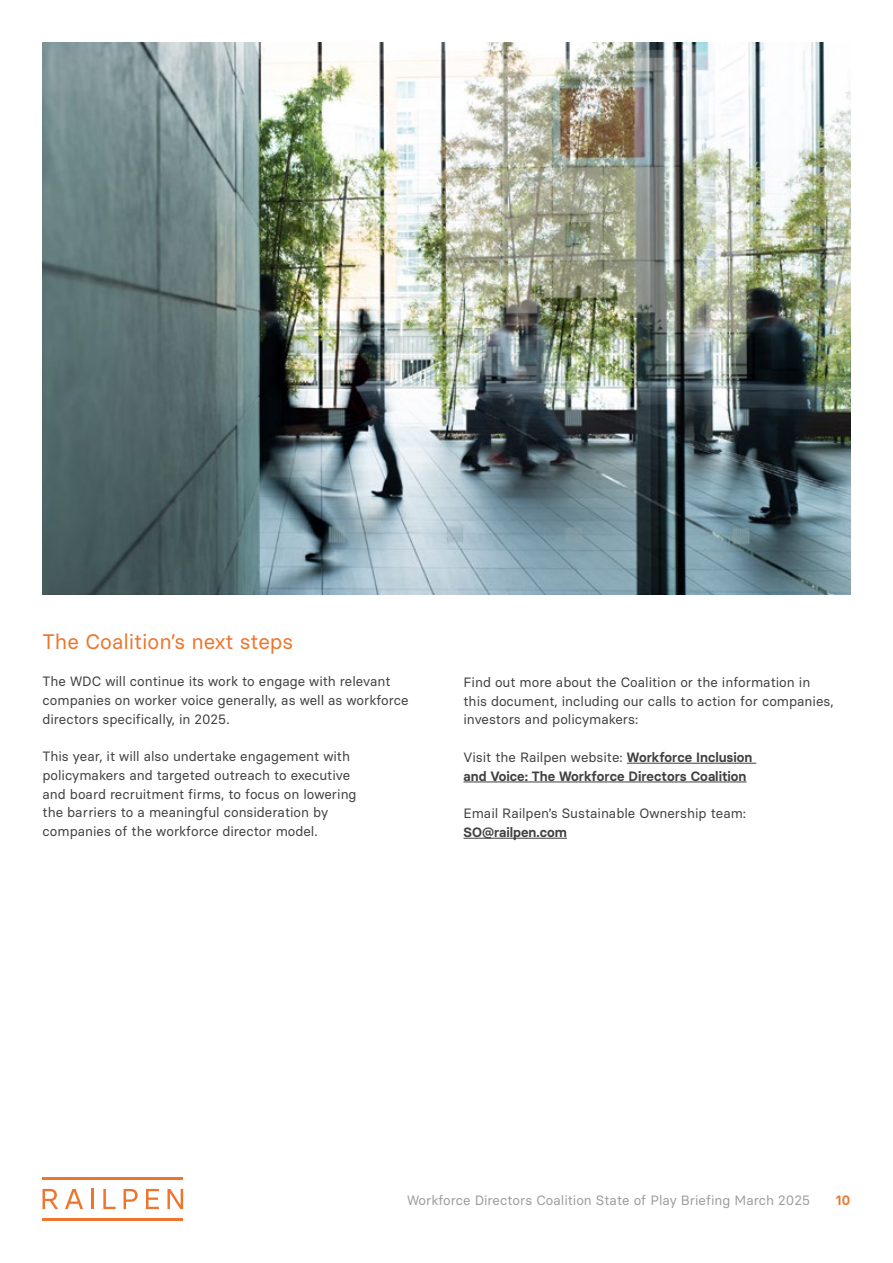
<style>
.page{position:relative;width:893px;height:1263px;background:#fff}
.page>*{position:absolute;margin:0;border:0;box-sizing:border-box;transform-origin:0 0}
.t1{font:21px "Basier Square";color:#ec762d}
.t2{font:13.5px/18.8px "Basier Square";color:#404040}
.t3{font:600 13.5px/18.8px "Basier Square";color:#404040}
.t4{font:13.5px "Basier Square";color:#9d9d9c}
.t5{font:600 13.5px "Basier Square";color:#ec762d}
.s1{font-weight:400}
</style>
<div class="page">
<svg style="left:43px;top:1189px;width:15px;height:20px"></svg>
<svg style="left:65px;top:1189px;width:18px;height:20px"></svg>
<hr style="left:91px;top:1189px;width:3px;height:20px;background:#ed752e">
<svg style="left:103px;top:1189px;width:13px;height:20px"></svg>
<svg style="left:124px;top:1189px;width:14px;height:20px"></svg>
<hr style="left:43px;top:1218px;width:140px;height:2px;background:#ed752e">
<hr style="left:43px;top:1177px;width:140px;height:3px;background:#ed752e">
<svg style="left:146px;top:1189px;width:13px;height:20px"></svg>
<svg style="left:167px;top:1189px;width:16px;height:20px"></svg>
<hr style="left:627px;top:763px;width:129px;height:1px;background:#404040">
<hr style="left:463px;top:782px;width:283px;height:1px;background:#404040">
<hr style="left:463px;top:838px;width:104px;height:1px;background:#404040">
<img style="left:43px;top:43px;width:807px;height:551px">
<h1 class="t1" style="left:43px;top:628px;width:252px">The Coalition’s next steps</h1>
<p class="t2" style="left:43px;top:672px;width:368px">The WDC will continue its work to engage with relevant companies on worker voice generally, as well as workforce directors specifically, in 2025.</p>
<p class="t2" style="left:43px;top:747px;width:316px">This year, it will also undertake engagement with policymakers and targeted outreach to executive and board recruitment firms, to focus on lowering the barriers to a meaningful consideration by companies of the workforce director model.</p>
<p class="t2" style="left:463px;top:672px;width:372px">Find out more about the Coalition or the information in this document, including our calls to action for companies, investors and policymakers:</p>
<p class="t3" style="left:463px;top:747px;width:290px"><span class="s1">Visit the Railpen website:</span> Workforce Inclusion and Voice: The Workforce Directors Coalition</p>
<p class="t2" style="left:463px;top:804px;width:284px">Email Railpen’s Sustainable Ownership team:</p>
<p class="t3" style="left:463px;top:822px;width:105px">SO@railpen.com</p>
<p class="t4" style="left:407px;top:1192px;width:404px">Workforce Directors Coalition State of Play Briefing March 2025</p>
<p class="t5" style="left:836px;top:1192px;width:16px">10</p>
</div>
